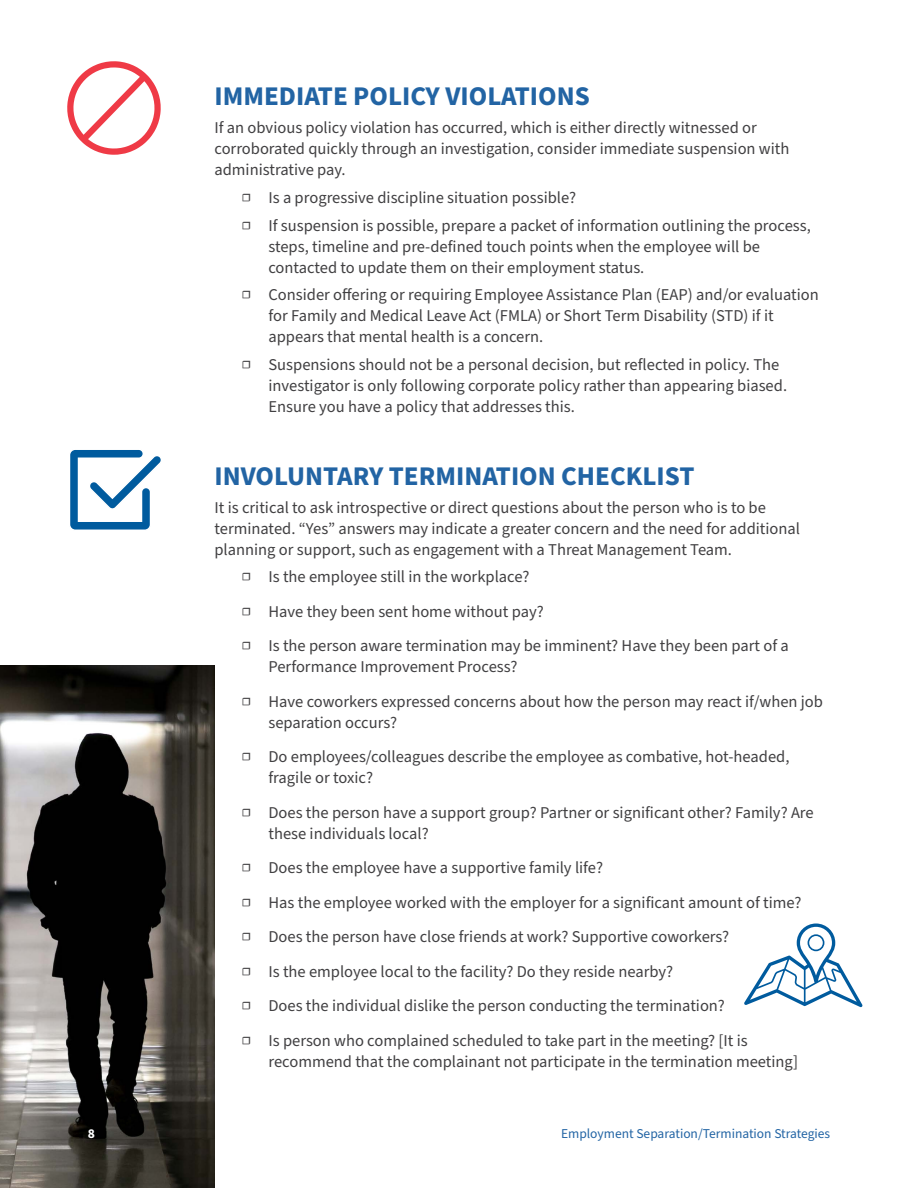
<style>
.page{position:relative;width:918px;height:1188px;background:#fff}
.page>*{position:absolute;margin:0;border:0;box-sizing:border-box;transform-origin:0 0}
.t1{font:700 27px "Source Sans Pro";color:#2264a4}
.t2{font:16.5px/34.5px "Source Sans Pro";color:#414042}
.t3{font:13.5px "Source Sans Pro";color:#2264a4}
.t4{font:700 13.5px "Source Sans Pro";color:#fff}
</style>
<div class="page">
<img style="left:0;top:665px;width:214px;height:523px">
<svg style="left:67px;top:61px;width:94px;height:94px"></svg>
<svg style="left:70px;top:450px;width:91px;height:80px"></svg>
<svg style="left:744px;top:924px;width:119px;height:83px"></svg>
<h1 class="t1" style="left:214px;top:78px;width:377px">IMMEDIATE POLICY VIOLATIONS</h1>
<p class="t2" style="left:214px;top:118px;width:576px;line-height:21px">If an obvious policy violation has occurred, which is either directly witnessed or corroborated quickly through an investigation, consider immediate suspension with administrative pay.</p>
<p class="t2" style="left:241px;top:184px;width:571px;line-height:27.8px">❒ Is a progressive discipline situation possible?<br>❒ If suspension is possible, prepare a packet of information outlining the process,</p>
<p class="t2" style="left:268px;top:236px;width:493px;line-height:21px">steps, timeline and pre-defined touch points when the employee will be contacted to update them on their employment status.</p>
<p class="t2" style="left:268px;top:285px;width:552px;line-height:21px;text-indent:-27px">❒ Consider offering or requiring Employee Assistance Plan (EAP) and/or evaluation for Family and Medical Leave Act (FMLA) or Short Term Disability (STD) if it appears that mental health is a concern.</p>
<p class="t2" style="left:268px;top:355px;width:520px;line-height:21px;text-indent:-27px">❒ Suspensions should not be a personal decision, but reflected in policy. The investigator is only following corporate policy rather than appearing biased.<br>Ensure you have a policy that addresses this.</p>
<h1 class="t1" style="left:214px;top:458px;width:482px">INVOLUNTARY TERMINATION CHECKLIST</h1>
<p class="t2" style="left:214px;top:497px;width:587px;line-height:21px">It is critical to ask introspective or direct questions about the person who is to be terminated. “Yes” answers may indicate a greater concern and the need for additional planning or support, such as engagement with a Threat Management Team.</p>
<p class="t2" style="left:241px;top:560px;width:549px">❒ Is the employee still in the workplace?<br>❒ Have they been sent home without pay?<br>❒ Is the person aware termination may be imminent? Have they been part of a</p>
<p class="t2" style="left:241px;top:650px;width:583px;text-indent:27px">Performance Improvement Process?<br>❒ Have coworkers expressed concerns about how the person may react if/when job</p>
<p class="t2" style="left:241px;top:706px;width:549px;text-indent:27px">separation occurs?<br>❒ Do employees/colleagues describe the employee as combative, hot-headed,</p>
<p class="t2" style="left:241px;top:761px;width:574px;text-indent:27px">fragile or toxic?<br>❒ Does the person have a support group? Partner or significant other? Family? Are</p>
<p class="t2" style="left:241px;top:817px;width:562px;text-indent:27px">these individuals local?<br>❒ Does the employee have a supportive family life?<br>❒ Has the employee worked with the employer for a significant amount of time? ❒ Does the person have close friends at work? Supportive coworkers?<br>❒ Is the employee local to the facility? Do they reside nearby?<br>❒ Does the individual dislike the person conducting the termination?<br>❒ Is person who complained scheduled to take part in the meeting? [It is</p>
<p class="t2" style="left:268px;top:1045px;width:531px">recommend that the complainant not participate in the termination meeting]</p>
<p class="t4" style="left:88px;top:1125px;width:9px">8</p>
<p class="t3" style="left:561px;top:1125px;width:271px">Employment Separation/Termination Strategies</p>
</div>
